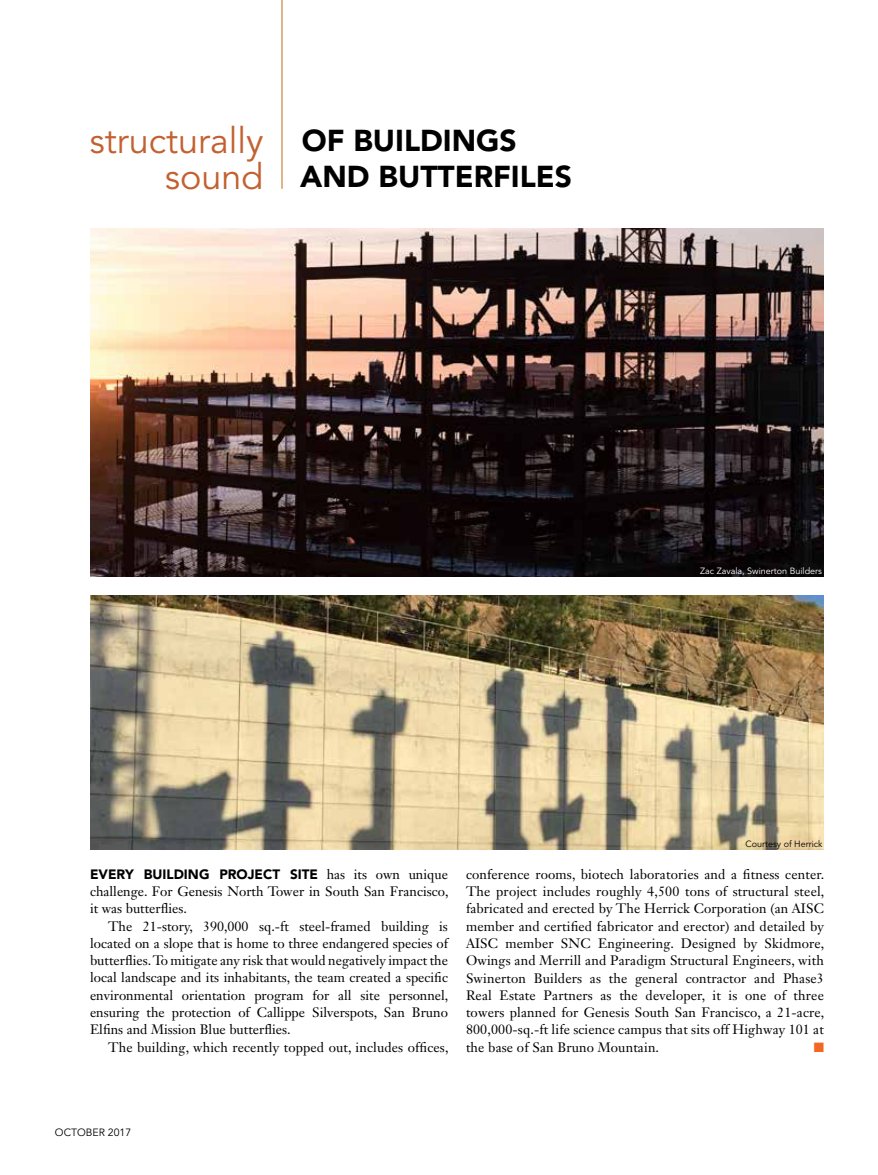
<style>
.page{position:relative;width:878px;height:1175px;background:#fff}
.page>*{position:absolute;margin:0;border:0;box-sizing:border-box;transform-origin:0 0}
.t1{font:36px/36px "Avenir LT Std";color:#c3602f;text-align:right}
.t2{font:900 30px/36px "Avenir LT Std";color:#000}
.t3{font:13.5px/17.2px "Janson Text LT Std";color:#000;text-align:justify}
.t4{font:900 13.5px "Avenir LT Std";color:#000}
.t5{font:13.5px "Zapf Dingbats";color:#f26722}
.t6{font:10.5px "Avenir LT Std";color:#000}
.t7{font:9px "Avenir LT Std";color:#fff}
.t8{font:9px "Avenir LT Std";color:#000}
.s1{font-family:"Janson Text LT Std";font-weight:400}
</style>
<div class="page">
<hr style="left:281px;top:0;width:2px;height:189px;background:#da9c61">
<img style="left:90px;top:228px;width:734px;height:348px">
<img style="left:90px;top:595px;width:734px;height:254px">
<h1 class="t1" style="left:90px;top:123px;width:175px">structurally sound</h1>
<h2 class="t2" style="left:300px;top:122px;width:273px">OF BUILDINGS<br>AND BUTTERFILES</h2>
<p class="t7" style="left:700px;top:566px;width:123px">Zac Zavala, Swinerton Builders</p>
<p class="t8" style="left:745px;top:839px;width:79px">Courtesy of Herrick</p>
<p class="t4" style="left:90px;top:866px;width:359px">EVERY BUILDING PROJECT SITE <span class="s1">has its own unique</span></p>
<p class="t3" style="left:90px;top:882px;width:360px">challenge. For Genesis North Tower in South San Francisco, it was butterflies.</p>
<p class="t3" style="left:90px;top:917px;width:360px;text-indent:18px">The 21-story, 390,000 sq.-ft steel-framed building is located on a slope that is home to three endangered species of butterflies. To mitigate any risk that would negatively impact the local landscape and its inhabitants, the team created a specific environmental orientation program for all site personnel, ensuring the protection of Callippe Silverspots, San Bruno Elfins and Mission Blue butterflies.</p>
<p class="t3" style="left:108px;top:1038px;width:342px">The building, which recently topped out, includes offices,</p>
<p class="t3" style="left:466px;top:865px;width:360px">conference rooms, biotech laboratories and a fitness center.<br>The project includes roughly 4,500 tons of structural steel, fabricated and erected by The Herrick Corporation (an AISC member and certified fabricator and erector) and detailed by AISC member SNC Engineering. Designed by Skidmore, Owings and Merrill and Paradigm Structural Engineers, with Swinerton Builders as the general contractor and Phase3<br>Real Estate Partners as the developer, it is one of three towers planned for Genesis South San Francisco, a 21-acre, 800,000-sq.-ft life science campus that sits off Highway 101 at the base of San Bruno Mountain.</p>
<p class="t5" style="left:813px;top:1040px;width:12px">■</p>
<p class="t6" style="left:55px;top:1126px;width:78px">OCTOBER 2017</p>
</div>
